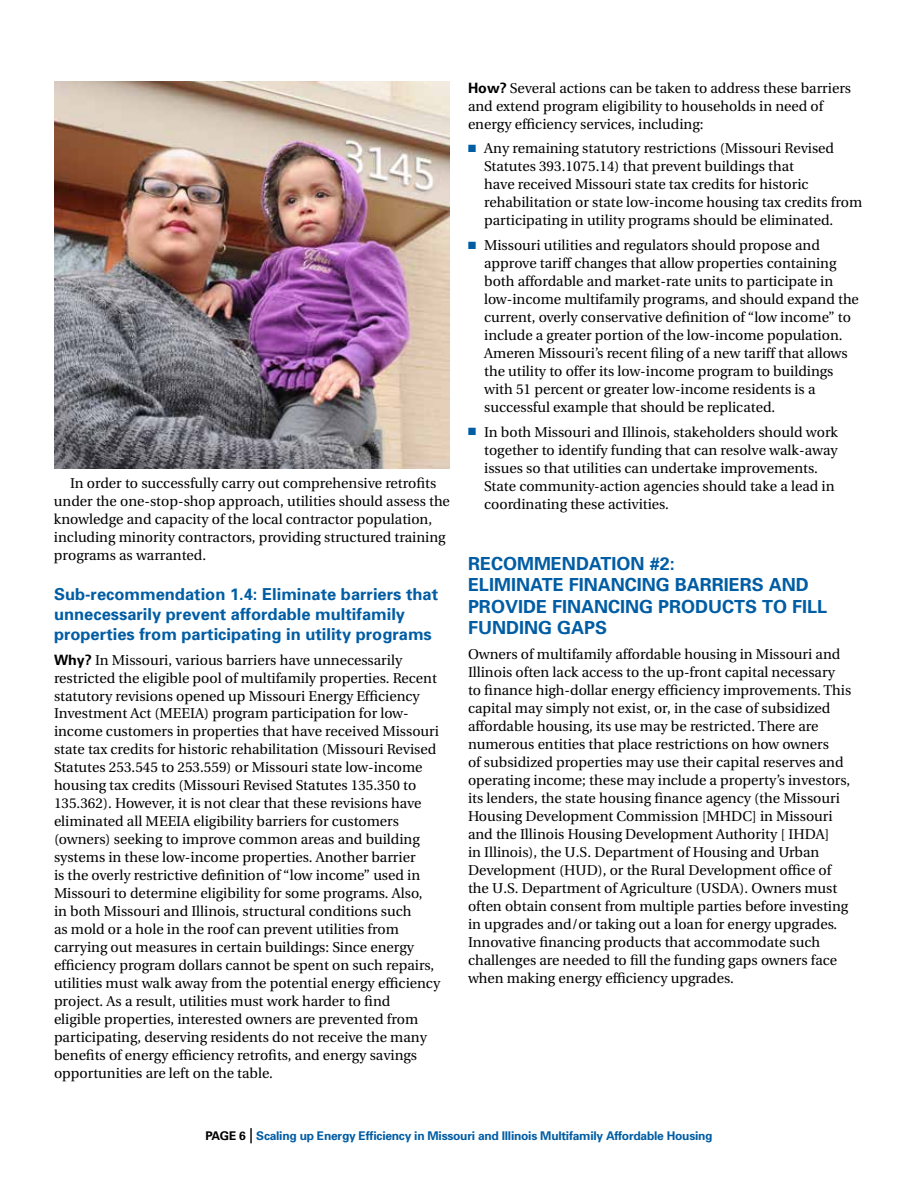
<style>
.page{position:relative;width:918px;height:1188px;background:#fff}
.page>*{position:absolute;margin:0;border:0;box-sizing:border-box;transform-origin:0 0}
.t1{font:700 18px/21.6px "Univers";color:#005da4}
.t2{font:700 16.5px/19.8px "Univers";color:#005da4}
.t3{font:14.25px/18px "Utopia";color:#000}
.t4{font:700 12px "Univers";letter-spacing:-.02em;color:#005da4}
.s1{font-family:"Univers";font-weight:700}
.s2{color:#005da4}
.s3{color:#000}
.s4{font-family:"Utopia";font-weight:400;font-size:21px;color:#000}
</style>
<div class="page">
<img style="left:54px;top:81px;width:396px;height:388px">
<p class="t3" style="left:54px;top:475px;width:397px;text-indent:16px">In order to successfully carry out comprehensive retrofits under the one-stop-shop approach, utilities should assess the knowledge and capacity of the local contractor population, including minority contractors, providing structured training programs as warranted.</p>
<p class="t2" style="left:54px;top:584px;width:386px">Sub-recommendation 1.4: Eliminate barriers that unnecessarily prevent affordable multifamily properties from participating in utility programs</p>
<p class="t3" style="left:54px;top:651px;width:388px"><span class="s1">Why?</span> In Missouri, various barriers have unnecessarily restricted the eligible pool of multifamily properties. Recent statutory revisions opened up Missouri Energy Efficiency Investment Act (MEEIA) program participation for low&shy;income customers in properties that have received Missouri state tax credits for historic rehabilitation (Missouri Revised Statutes 253.545 to 253.559) or Missouri state low-income housing tax credits (Missouri Revised Statutes 135.350 to 135.362). However, it is not clear that these revisions have eliminated all MEEIA eligibility barriers for customers (owners) seeking to improve common areas and building systems in these low-income properties. Another barrier<br>is the overly restrictive definition of “low income” used in Missouri to determine eligibility for some programs. Also,<br>in both Missouri and Illinois, structural conditions such<br>as mold or a hole in the roof can prevent utilities from carrying out measures in certain buildings: Since energy efficiency program dollars cannot be spent on such repairs, utilities must walk away from the potential energy efficiency project. As a result, utilities must work harder to find eligible properties, interested owners are prevented from participating, deserving residents do not receive the many benefits of energy efficiency retrofits, and energy savings opportunities are left on the table.</p>
<p class="t3" style="left:468px;top:79px;width:385px"><span class="s1">How?</span> Several actions can be taken to address these barriers and extend program eligibility to households in need of energy efficiency services, including:</p>
<p class="t3" style="left:484px;top:140px;width:380px;text-indent:-16px"><span class="s2">■</span> Any remaining statutory restrictions (Missouri Revised Statutes 393.1075.14) that prevent buildings that<br>have received Missouri state tax credits for historic rehabilitation or state low-income housing tax credits from participating in utility programs should be eliminated.</p>
<p class="t3" style="left:484px;top:237px;width:376px;text-indent:-16px"><span class="s2">■</span> Missouri utilities and regulators should propose and approve tariff changes that allow properties containing both affordable and market-rate units to participate in low-income multifamily programs, and should expand the current, overly conservative definition of “low income” to include a greater portion of the low-income population.<br>Ameren Missouri’s recent filing of a new tariff that allows the utility to offer its low-income program to buildings with 51 percent or greater low-income residents is a successful example that should be replicated.</p>
<p class="t3" style="left:484px;top:423px;width:355px;text-indent:-16px"><span class="s2">■</span> In both Missouri and Illinois, stakeholders should work together to identify funding that can resolve walk-away issues so that utilities can undertake improvements.<br>State community-action agencies should take a lead in coordinating these activities.</p>
<p class="t1" style="left:468px;top:552px;width:361px">Recommendation #2:<br>Eliminate financing barrie rs and provide financing products to fill funding gaps</p>
<p class="t3" style="left:468px;top:645px;width:385px">Owners of multifamily affordable housing in Missouri and Illinois often lack access to the up-front capital necessary to finance high-dollar energy efficiency improvements. This capital may simply not exist, or, in the case of subsidized affordable housing, its use may be restricted. There are numerous entities that place restrictions on how owners<br>of subsidized properties may use their capital reserves and operating income; these may include a property’s investors, its lenders, the state housing finance agency (the Missouri Housing Development Commission [MHDC] in Missouri and the Illinois Housing Development Authority [ IHDA]<br>in Illinois), the U.S. Department of Housing and Urban Development (HUD), or the Rural Development office of the U.S. Department of Agriculture (USDA). Owners must often obtain consent from multiple parties before investing in upgrades and/or taking out a loan for energy upgrades.<br>Innovative financing products that accommodate such challenges are needed to fill the funding gaps owners face when making energy efficiency upgrades.</p>
<p class="t4" style="left:205px;top:1129px;width:509px"><span class="s3">PAGE 6</span> <span class="s4">|</span> Scaling up Energy Efficiency in Missouri and Illinois Multifamily Affordable Housing</p>
</div>
